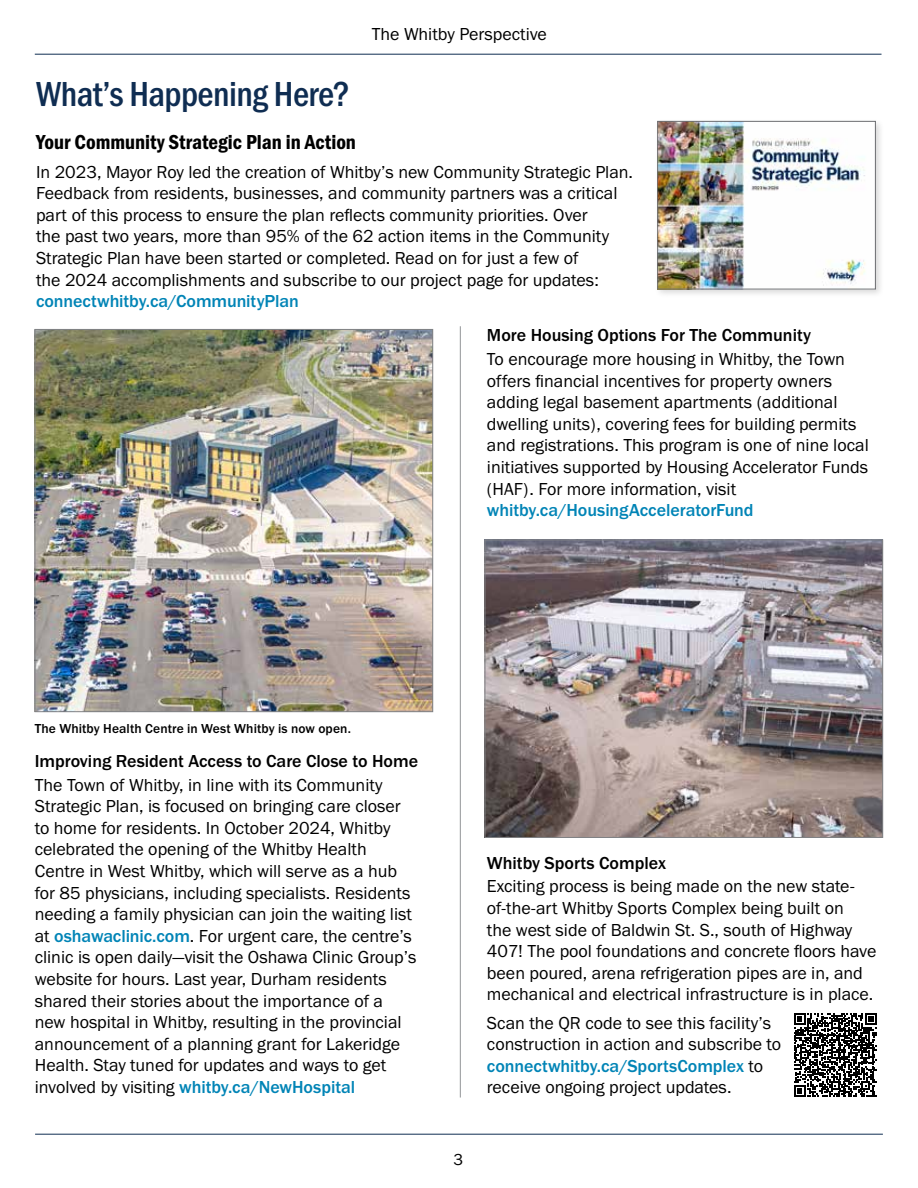
<style>
.page{position:relative;width:918px;height:1188px;background:#fff}
.page>*{position:absolute;margin:0;border:0;box-sizing:border-box;transform-origin:0 0}
.Headline_-_Main_24_pt{font:500 36px "Franklin Gothic URW Cond";letter-spacing:-.015em;color:#0f2d52}
.Headline_-_Condensed_Bold_14_pt{font:21px "Franklin Gothic URW Con Dem";color:#000}
.Body_-_Regular_12_pt{font:18px/21.6px "Franklin Gothic URW Boo";color:#000}
.Body_-_Regular_12_pt-2{font:500 18px "Franklin Gothic URW";color:#000}
.Headline_-_Main_24_pt-2{font:500 18px "Franklin Gothic URW";letter-spacing:-.005em;color:#0084b6}
.t1{font:16.5px "Franklin Gothic URW Boo";color:#000}
.Intro_paragraph_style{font:500 13.5px "Franklin Gothic URW";letter-spacing:.005em;color:#000}
.s1{font-family:"Franklin Gothic URW";font-weight:500;color:#0084b6}
.s2{font-family:"Franklin Gothic URW Boo";font-weight:400;color:#000}
</style>
<div class="page">
<hr style="left:35px;top:1134px;width:848px;height:1px;background:#0f2d52">
<hr style="left:35px;top:54px;width:847px;height:1px;background:#0f2d52">
<hr style="left:460px;top:326px;width:1px;height:772px;background:#939598">
<div style="left:654px;top:118px;width:230px;height:181px;background:#000;opacity:.15"></div>
<img style="left:660px;top:123px;width:214px;height:164px">
<div style="left:658px;top:121px;width:218px;height:168px;border:1px solid #6d6e71"></div>
<img style="left:37px;top:331px;width:394px;height:379px">
<div style="left:35px;top:329px;width:398px;height:383px;border:1px solid #808285"></div>
<svg style="left:794px;top:1013px;width:83px;height:84px"></svg>
<img style="left:487px;top:542px;width:394px;height:294px">
<div style="left:485px;top:540px;width:398px;height:298px;border:1px solid #808285"></div>
<p class="Body_-_Regular_12_pt" style="left:372px;top:23px;width:177px">The Whitby Perspective</p>
<p class="Headline_-_Main_24_pt" style="left:36px;top:68px;width:316px">What’s Happening Here?</p>
<p class="Headline_-_Condensed_Bold_14_pt" style="left:36px;top:128px;width:322px">Your Community Strategic Plan in Action</p>
<p class="Body_-_Regular_12_pt" style="left:36px;top:160px;width:599px">In 2023, Mayor Roy led the creation of Whitby’s new Community Strategic Plan.<br>Feedback from residents, businesses, and community partners was a critical part of this process to ensure the plan reflects community priorities. Over<br>the past two years, more than 95% of the 62 action items in the Community Strategic Plan have been started or completed. Read on for just a few of<br>the 2024 accomplishments and subscribe to our project page for updates: <span class="s1">connectwhitby.ca/CommunityPlan</span></p>
<p class="Body_-_Regular_12_pt-2" style="left:487px;top:324px;width:326px">More Housing Options For The Community</p>
<p class="Body_-_Regular_12_pt" style="left:487px;top:348px;width:383px">To encourage more housing in Whitby, the Town offers financial incentives for property owners adding legal basement apartments (additional dwelling units), covering fees for building permits and registrations. This program is one of nine local initiatives supported by Housing Accelerator Funds (HAF). For more information, visit</p>
<p class="Headline_-_Main_24_pt-2" style="left:487px;top:499px;width:268px">whitby.ca/HousingAcceleratorFund</p>
<p class="Intro_paragraph_style" style="left:35px;top:720px;width:318px">The Whitby Health Centre in West Whitby is now open.</p>
<p class="Body_-_Regular_12_pt-2" style="left:35px;top:750px;width:385px">Improving Resident Access to Care Close to Home</p>
<p class="Body_-_Regular_12_pt" style="left:35px;top:773px;width:379px">The Town of Whitby, in line with its Community Strategic Plan, is focused on bringing care closer to home for residents. In October 2024, Whitby celebrated the opening of the Whitby Health Centre in West Whitby, which will serve as a hub for 85 physicians, including specialists. Residents needing a family physician can join the waiting list at <span class="s1">oshawaclinic.com</span>. For urgent care, the centre’s</p>
<p class="Body_-_Regular_12_pt" style="left:35px;top:946px;width:383px">clinic is open daily—visit the Oshawa Clinic Group’s website for hours. Last year, Durham residents shared their stories about the importance of a new hospital in Whitby, resulting in the provincial announcement of a planning grant for Lakeridge Health. Stay tuned for updates and ways to get involved by visiting <span class="s1">whitby.ca/NewHospital</span></p>
<p class="t1" style="left:454px;top:1149px;width:11px">3</p>
<p class="Body_-_Regular_12_pt-2" style="left:487px;top:851px;width:181px">Whitby Sports Complex</p>
<p class="Body_-_Regular_12_pt" style="left:487px;top:875px;width:391px">Exciting process is being made on the new state&shy;of-the-art Whitby Sports Complex being built on<br>the west side of Baldwin St. S., south of Highway 407! The pool foundations and concrete floors have been poured, arena refrigeration pipes are in, and mechanical and electrical infrastructure is in place.</p>
<p class="Body_-_Regular_12_pt" style="left:487px;top:1012px;width:296px">Scan the QR code to see this facility’s construction in action and subscribe to</p>
<p class="Headline_-_Main_24_pt-2" style="left:487px;top:1055px;width:278px">connectwhitby.ca/SportsComplex <span class="s2">to</span></p>
<p class="Body_-_Regular_12_pt" style="left:487px;top:1076px;width:246px">receive ongoing project updates.</p>
</div>
